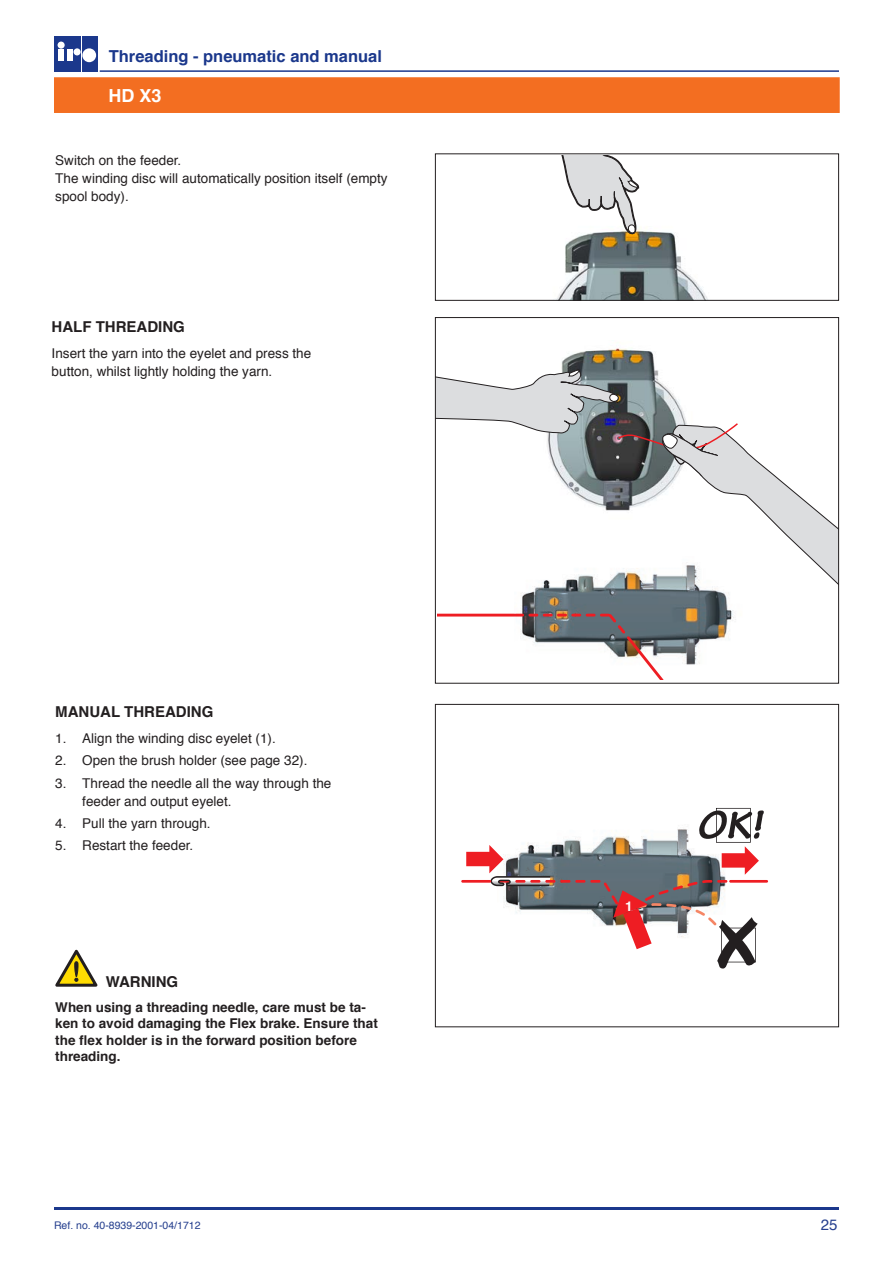
<style>
.page{position:relative;width:893px;height:1263px;background:#fff}
.page>*{position:absolute;margin:0;border:0;box-sizing:border-box;transform-origin:0 0}
.t1{font:700 18px "Helvetica";color:#fff}
.t2{font:700 16.5px "Helvetica";color:#1b388c}
.t3{font:700 15px "Helvetica";color:#231f20}
.t4{font:15px "Helvetica";color:#253f8e}
.t5{font:13.5px/18px "Helvetica";color:#231f20}
.t6{font:700 13.5px/16.5px "Helvetica";color:#231f20}
.t7{font:700 13.5px "Helvetica";color:#fff}
.t8{font:10.5px "Helvetica";color:#253f8e}
</style>
<div class="page">
<div style="left:54px;top:36px;width:43px;height:36px;background:#1b388c"></div>
<hr style="left:81px;top:36px;width:1px;height:36px;background:#fff">
<div style="left:67px;top:49px;width:6px;height:12px;background:#fff"></div>
<div style="left:58px;top:42px;width:7px;height:7px;background:#fff;border-radius:50%"></div>
<div style="left:58px;top:49px;width:6px;height:12px;background:#fff"></div>
<div style="left:82px;top:48px;width:14px;height:14px;background:#fff;border-radius:50%"></div>
<div style="left:74px;top:48px;width:7px;height:7px;background:#fff;border-radius:50%"></div>
<hr style="left:54px;top:1208px;width:785px;height:2px;background:#1b388c">
<hr style="left:100px;top:70px;width:739px;height:2px;background:#1b388c">
<div style="left:54px;top:77px;width:786px;height:36px;background:#f36e21;border:2px solid #f36e21"></div>
<hr style="left:729px;top:880px;width:39px;height:3px;background:#ee1d23">
<hr style="left:461px;top:880px;width:30px;height:3px;background:#ee1d23">
<div style="left:435px;top:704px;width:404px;height:323px;border:1px solid #231f20"></div>
<img style="left:557px;top:187px;width:151px;height:112px">
<div style="left:435px;top:153px;width:404px;height:148px;border:1px solid #231f20"></div>
<svg style="left:560px;top:155px;width:79px;height:79px"></svg>
<img style="left:561px;top:348px;width:94px;height:22px">
<svg style="left:437px;top:370px;width:400px;height:214px"></svg>
<div style="left:435px;top:317px;width:404px;height:367px;border:1px solid #231f20"></div>
<img style="left:514px;top:556px;width:244px;height:109px">
<hr style="left:438px;top:614px;width:76px;height:2px;background:#ee1d23">
<svg style="left:513px;top:611px;width:153px;height:68px"></svg>
<svg style="left:466px;top:808px;width:298px;height:160px"></svg>
<svg style="left:55px;top:949px;width:43px;height:38px"></svg>
<p class="t2" style="left:109px;top:43px;width:275px">Threading - pneumatic and manual</p>
<h1 class="t1" style="left:109px;top:81px;width:55px">HD X3</h1>
<p class="t5" style="left:55px;top:152px;width:334px">Switch on the feeder.<br>The winding disc will automatically position itself (empty spool body).</p>
<p class="t3" style="left:52px;top:314px;width:135px">HALF THREADING</p>
<p class="t5" style="left:52px;top:345px;width:261px">Insert the yarn into the eyelet and press the button, whilst lightly holding the yarn.</p>
<p class="t3" style="left:55px;top:699px;width:160px">MANUAL THREADING</p>
<p class="t5" style="left:55px;top:730px;width:222px">1. Align the winding disc eyelet (1).</p>
<p class="t5" style="left:55px;top:752px;width:254px">2. Open the brush holder (see page 32).</p>
<p class="t5" style="left:82px;top:774px;width:251px;text-indent:-27px">3. Thread the needle all the way through the feeder and output eyelet.</p>
<p class="t5" style="left:55px;top:815px;width:157px">4. Pull the yarn through.</p>
<p class="t5" style="left:55px;top:837px;width:140px">5. Restart the feeder.</p>
<p class="t3" style="left:106px;top:969px;width:74px">WARNING</p>
<p class="t6" style="left:55px;top:999px;width:324px">When using a threading needle, care must be ta&shy;ken to avoid damaging the Flex brake. Ensure that the flex holder is in the forward position before threading.</p>
<p class="t8" style="left:54px;top:1217px;width:148px">Ref. no. 40-8939-2001-04/1712</p>
<p class="t7" style="left:625px;top:895px;width:9px">1</p>
<p class="t4" style="left:821px;top:1213px;width:18px">25</p>
</div>
